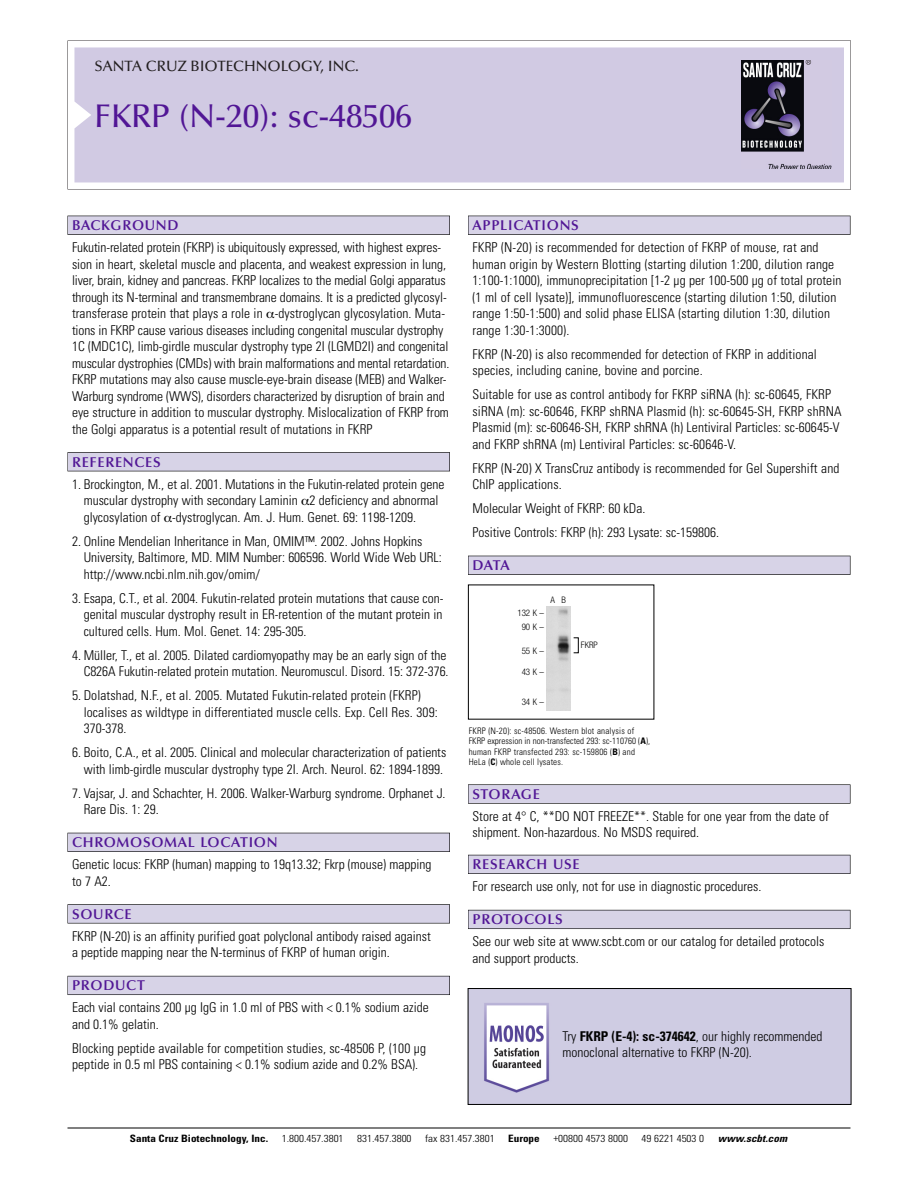
<style>
.page{position:relative;width:918px;height:1188px;background:#fff}
.page>*{position:absolute;margin:0;border:0;box-sizing:border-box;transform-origin:0 0}
.t1{font:500 33px "Optima";color:#511695}
.t2{font:500 15px "Optima";color:#231f20}
.t3{font:600 14.25px "Optima";letter-spacing:.05em;color:#511695}
.t4{font:300 condensed 13.5px/16.5px "Univers";color:#000}
.t5{font:300 condensed 10.2px "Univers";color:#000;scale:1.1 1}
.t6{font:700 condensed 10.2px "Univers";color:#000;scale:1.1 1}
.t7{font:italic 700 condensed 10.2px "Univers";letter-spacing:.005em;color:#000;scale:1.1 1}
.t8{font:300 condensed 9px/10.5px "Univers";letter-spacing:.02em;color:#000}
.t9{font:300 condensed 9px/14px "Helvetica Neue";color:#000;text-align:center}
.s1{font-weight:700}
</style>
<div class="page">
<svg style="left:68px;top:40px;width:783px;height:149px"></svg>
<div style="left:74px;top:47px;width:770px;height:135px;background:#d1cae3"></div>
<img style="left:741px;top:60px;width:90px;height:108px">
<div style="left:68px;top:216px;width:382px;height:19px;background:#525155"></div>
<div style="left:68px;top:216px;width:381px;height:18px;background:#d7d3e7"></div>
<div style="left:68px;top:452px;width:382px;height:19px;background:#525155"></div>
<div style="left:68px;top:453px;width:381px;height:18px;background:#d7d3e7"></div>
<div style="left:68px;top:833px;width:382px;height:19px;background:#525158"></div>
<div style="left:68px;top:833px;width:381px;height:18px;background:#d7d3e7"></div>
<div style="left:68px;top:904px;width:382px;height:19px;background:#575759"></div>
<div style="left:68px;top:905px;width:381px;height:18px;background:#d7d3e7"></div>
<div style="left:68px;top:976px;width:382px;height:19px;background:#5b5a62"></div>
<div style="left:68px;top:976px;width:381px;height:18px;background:#d7d3e7"></div>
<div style="left:468px;top:216px;width:382px;height:19px;background:#525155"></div>
<div style="left:468px;top:216px;width:382px;height:18px;background:#d7d3e7"></div>
<div style="left:468px;top:556px;width:382px;height:19px;background:#515055"></div>
<div style="left:468px;top:556px;width:382px;height:18px;background:#d7d3e7"></div>
<div style="left:468px;top:784px;width:382px;height:20px;background:#666"></div>
<div style="left:468px;top:785px;width:382px;height:18px;background:#d7d3e7"></div>
<div style="left:468px;top:855px;width:382px;height:19px;background:#54535a"></div>
<div style="left:468px;top:855px;width:382px;height:18px;background:#d7d3e7"></div>
<div style="left:468px;top:910px;width:382px;height:19px;background:#5b5a62"></div>
<div style="left:468px;top:910px;width:382px;height:18px;background:#d7d3e7"></div>
<hr style="left:68px;top:1128px;width:782px;height:1px;background:#000">
<img style="left:546px;top:607px;width:25px;height:103px">
<img style="left:470px;top:990px;width:379px;height:113px">
<div style="left:468px;top:988px;width:383px;height:117px;border:1px solid #000"></div>
<p class="t2" style="left:94px;top:61px;width:266px">SANTA CRUZ BIOTECHNOLOGY, INC.</p>
<h1 class="t1" style="left:94px;top:103px;width:319px">FKRP (N-20): sc-48506</h1>
<p class="t3" style="left:72px;top:219px;width:108px">BACKGROUND</p>
<p class="t4" style="left:72px;top:240px;width:379px">Fukutin-related protein (FKRP) is ubiquitously expressed, with highest expres&shy;sion in heart, skeletal muscle and placenta, and weakest expression in lung, liver, brain, kidney and pancreas. FKRP localizes to the medial Golgi apparatus through its N-terminal and transmembrane domains. It is a predicted glycosyl&shy;transferase protein that plays a role in -dystroglycan glycosylation. Muta&shy;tions in FKRP cause various diseases including congenital muscular dystrophy 1C (MDC1C), limb-girdle muscular dystrophy type 2I (LGMD2I) and congenital muscular dystrophies (CMDs) with brain malformations and mental retardation.<br>FKRP mutations may also cause muscle-eye-brain disease (MEB) and Walker-Warburg syndrome (WWS), disorders characterized by disruption of brain and eye structure in addition to muscular dystrophy. Mislocalization of FKRP from the Golgi apparatus is a potential result of mutations in FKRP</p>
<p class="t3" style="left:72px;top:456px;width:90px">REFERENCES</p>
<p class="t4" style="left:84px;top:477px;width:362px;text-indent:-12px">1. Brockington, M., et al. 2001. Mutations in the Fukutin-related protein gene muscular dystrophy with secondary Laminin 2 deficiency and abnormal glycosylation of -dystroglycan. Am. J. Hum. Genet. 69: 1198-1209.</p>
<p class="t4" style="left:84px;top:534px;width:360px;text-indent:-12px">2. Online Mendelian Inheritance in Man, OMIM™. 2002. Johns Hopkins<br>University, Baltimore, MD. MIM Number: 606596. World Wide Web URL: http://www.ncbi.nlm.nih.gov/omim/</p>
<p class="t4" style="left:84px;top:591px;width:361px;text-align:justify;text-indent:-12px">3. Esapa, C.T., et al. 2004. Fukutin-related protein mutations that cause con&shy;genital muscular dystrophy result in ER-retention of the mutant protein in cultured cells. Hum. Mol. Genet. 14: 295-305.</p>
<p class="t4" style="left:72px;top:648px;width:378px;text-align:right">4. Müller, T., et al. 2005. Dilated cardiomyopathy may be an early sign of the<br>C826A Fukutin-related protein mutation. Neuromuscul. Disord. 15: 372-376.</p>
<p class="t4" style="left:84px;top:688px;width:356px;text-indent:-12px">5. Dolatshad, N.F., et al. 2005. Mutated Fukutin-related protein (FKRP) localises as wildtype in differentiated muscle cells. Exp. Cell Res. 309:<br>370-378.</p>
<p class="t4" style="left:72px;top:745px;width:376px;text-align:right">6. Boito, C.A., et al. 2005. Clinical and molecular characterization of patients with limb-girdle muscular dystrophy type 2I. Arch. Neurol. 62: 1894-1899.</p>
<p class="t4" style="left:84px;top:786px;width:363px;text-indent:-12px">7. Vajsar, J. and Schachter, H. 2006. Walker-Warburg syndrome. Orphanet J.<br>Rare Dis. 1: 29.</p>
<p class="t3" style="left:72px;top:837px;width:207px">CHROMOSOMAL LOCATION</p>
<p class="t4" style="left:72px;top:857px;width:361px">Genetic locus: FKRP (human) mapping to 19q13.32; Fkrp (mouse) mapping to 7 A2.</p>
<p class="t3" style="left:72px;top:908px;width:61px">SOURCE</p>
<p class="t4" style="left:72px;top:929px;width:360px">FKRP (N-20) is an affinity purified goat polyclonal antibody raised against a peptide mapping near the N-terminus of FKRP of human origin.</p>
<p class="t3" style="left:72px;top:980px;width:74px">PRODUCT</p>
<p class="t4" style="left:72px;top:1000px;width:358px">Each vial contains 200 µg IgG in 1.0 ml of PBS with &lt; 0.1% sodium azide and 0.1% gelatin.</p>
<p class="t4" style="left:72px;top:1041px;width:356px">Blocking peptide available for competition studies, sc-48506 P, (100 µg peptide in 0.5 ml PBS containing &lt; 0.1% sodium azide and 0.2% BSA).</p>
<p class="t3" style="left:473px;top:219px;width:108px">APPLICATIONS</p>
<p class="t4" style="left:473px;top:240px;width:370px">FKRP (N-20) is recommended for detection of FKRP of mouse, rat and human origin by Western Blotting (starting dilution 1:200, dilution range 1:100-1:1000), immunoprecipitation [1-2 µg per 100-500 µg of total protein (1 ml of cell lysate)], immunofluorescence (starting dilution 1:50, dilution range 1:50-1:500) and solid phase ELISA (starting dilution 1:30, dilution range 1:30-1:3000).</p>
<p class="t4" style="left:473px;top:347px;width:346px">FKRP (N-20) is also recommended for detection of FKRP in additional species, including canine, bovine and porcine.</p>
<p class="t4" style="left:473px;top:387px;width:370px">Suitable for use as control antibody for FKRP siRNA (h): sc-60645, FKRP siRNA (m): sc-60646, FKRP shRNA Plasmid (h): sc-60645-SH, FKRP shRNA Plasmid (m): sc-60646-SH, FKRP shRNA (h) Lentiviral Particles: sc-60645-V and FKRP shRNA (m) Lentiviral Particles: sc-60646-V.</p>
<p class="t4" style="left:473px;top:461px;width:368px">FKRP (N-20) X TransCruz antibody is recommended for Gel Supershift and<br>ChIP applications.</p>
<p class="t4" style="left:473px;top:497px;width:248px;line-height:24px">Molecular Weight of FKRP: 60 kDa.<br>Positive Controls: FKRP (h): 293 Lysate: sc-159806.</p>
<p class="t3" style="left:473px;top:560px;width:39px">DATA</p>
<p class="t9" style="left:550px;top:593px;width:17px">A B</p>
<p class="t9" style="left:517px;top:607px;width:28px">132 K –<br>90K–</p>
<p class="t9" style="left:522px;top:644px;width:24px">55K–</p>
<p class="t9" style="left:522px;top:666px;width:24px">43K–</p>
<p class="t9" style="left:522px;top:696px;width:24px">34K–</p>
<p class="t9" style="left:581px;top:638px;width:18px">FKRP</p>
<p class="t8" style="left:469px;top:726px;width:183px">FKRP (N-20): sc-48506. Western blot analysis of FKRP expression in non-transfected 293: sc-110760 (<span class="s1">A</span>), human FKRP transfected 293: sc-159806 (<span class="s1">B</span>) and HeLa (<span class="s1">C</span>) whole cell lysates.</p>
<p class="t3" style="left:473px;top:788px;width:69px">STORAGE</p>
<p class="t4" style="left:473px;top:809px;width:358px">Store at 4° C, **DO NOT FREEZE**. Stable for one year from the date of shipment. Non-hazardous. No MSDS required.</p>
<p class="t3" style="left:473px;top:859px;width:109px">RESEARCH USE</p>
<p class="t4" style="left:473px;top:879px;width:290px">For research use only, not for use in diagnostic procedures.</p>
<p class="t3" style="left:473px;top:914px;width:92px">PROTOCOLS</p>
<p class="t4" style="left:473px;top:934px;width:353px">See our web site at www.scbt.com or our catalog for detailed protocols and support products.</p>
<p class="t4" style="left:563px;top:1029px;width:262px">Try <span class="s1">FKRP (E-4): sc-374642</span>, our highly recommended monoclonal alternative to FKRP (N-20).</p>
<p class="t6" style="left:130px;top:1135px;width:127px">Santa Cruz Biotechnology, Inc.</p>
<p class="t5" style="left:282px;top:1135px;width:58px">1.800.457.3801</p>
<p class="t5" style="left:357px;top:1135px;width:51px">831.457.3800</p>
<p class="t5" style="left:425px;top:1135px;width:65px">fax 831.457.3801</p>
<p class="t6" style="left:508px;top:1135px;width:30px">Europe</p>
<p class="t5" style="left:553px;top:1135px;width:69px">+00800 4573 8000</p>
<p class="t5" style="left:642px;top:1135px;width:58px">49 6221 4503 0</p>
<p class="t7" style="left:718px;top:1135px;width:64px">www.scbt.com</p>
</div>
